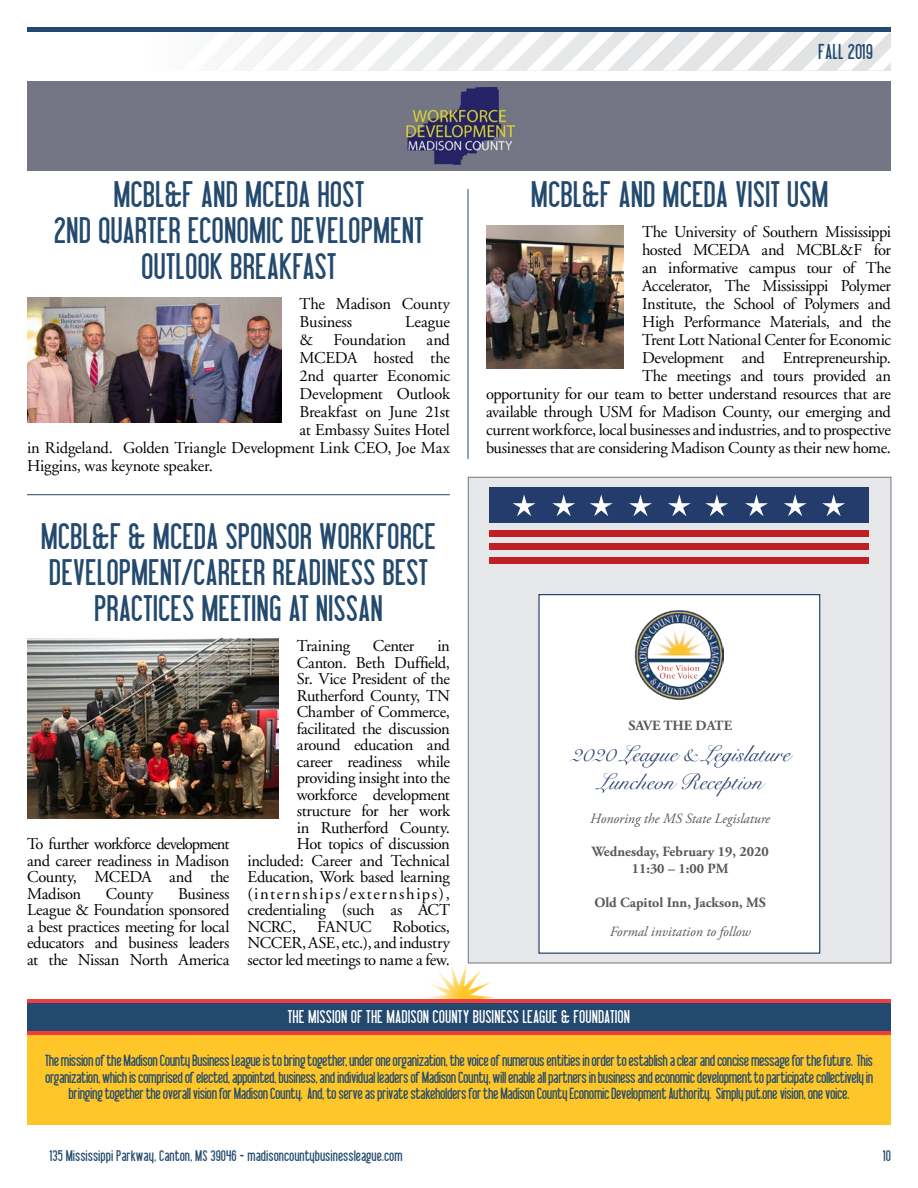
<style>
.page{position:relative;width:918px;height:1188px;background:#fff}
.page>*{position:absolute;margin:0;border:0;box-sizing:border-box;transform-origin:0 0}
.t1{font:36px/36px "Libel Suit";letter-spacing:-.005em;color:#234a6e;text-align:center}
.t2{font:22.35px/28.2px "Snell Roundhand";color:#243c6b;text-align:center}
.t3{font:21px "Libel Suit";color:#234a6e}
.t4{font:18px "Libel Suit";color:#fff}
.t5{font:16.5px/18px "Adobe Garamond";letter-spacing:-.02em;color:#000;text-align:justify}
.t6{font:16.5px "Adobe Garamond";letter-spacing:.1em;color:#000}
.t7{font:15.75px/16.5px "Libel Suit";letter-spacing:-.025em;color:#234a6e;text-align:center}
.t8{font:15px "Libel Suit";color:#234a6e}
.t9{font:700 14.1px/17px "Adobe Garamond Pro";color:#58595b;text-align:center}
.t10{font:italic 14.1px "Adobe Garamond Pro";color:#58595b}
.s1{font-weight:400;font-style:italic}
</style>
<div class="page">
<svg style="left:252px;top:32px;width:639px;height:39px"></svg>
<div style="left:27px;top:27px;width:864px;height:5px;background:#234a6e"></div>
<div style="left:27px;top:1035px;width:864px;height:90px;background:#ffc629"></div>
<div style="left:27px;top:999px;width:864px;height:36px;background:#234a6e"></div>
<hr style="left:27px;top:999px;width:864px;height:3px;background:#ef3e42">
<hr style="left:27px;top:1032px;width:864px;height:3px;background:#ef3e42">
<svg style="left:425px;top:963px;width:69px;height:36px"></svg>
<img style="left:27px;top:297px;width:255px;height:126px">
<img style="left:28px;top:639px;width:251px;height:180px">
<div style="left:27px;top:81px;width:864px;height:90px;background:#747685"></div>
<img style="left:401px;top:87px;width:116px;height:78px">
<img style="left:486px;top:225px;width:138px;height:144px">
<div style="left:468px;top:477px;width:423px;height:486px;background:#e6e7e8"></div>
<div style="left:489px;top:530px;width:380px;height:7px;background:#bd2025"></div>
<div style="left:489px;top:543px;width:380px;height:7px;background:#bd2025"></div>
<div style="left:489px;top:557px;width:380px;height:6px;background:#bd2025"></div>
<div style="left:489px;top:487px;width:380px;height:36px;background:#243c6b"></div>
<svg style="left:668px;top:494px;width:23px;height:22px"></svg>
<svg style="left:705px;top:494px;width:23px;height:22px"></svg>
<svg style="left:513px;top:494px;width:23px;height:22px"></svg>
<svg style="left:590px;top:494px;width:23px;height:22px"></svg>
<svg style="left:629px;top:494px;width:23px;height:22px"></svg>
<svg style="left:552px;top:494px;width:23px;height:22px"></svg>
<svg style="left:745px;top:494px;width:23px;height:22px"></svg>
<svg style="left:784px;top:494px;width:23px;height:22px"></svg>
<svg style="left:822px;top:494px;width:23px;height:22px"></svg>
<div style="left:539px;top:595px;width:281px;height:358px;background:#fff"></div>
<div style="left:538px;top:594px;width:282px;height:360px;border:1px solid #243c6b"></div>
<img style="left:635px;top:610px;width:89px;height:89px">
<hr style="left:27px;top:494px;width:423px;height:1px;background:#234a6e">
<hr style="left:468px;top:189px;width:1px;height:270px;background:#234a6e">
<p class="t3" style="left:818px;top:41px;width:56px">FALL 2019</p>
<p class="t1" style="left:113px;top:180px;width:252px">MCBL&amp;F AND MCEDA HOST</p>
<p class="t1" style="left:54px;top:216px;width:371px">2ND QUARTER ECONOMIC DEVELOPMENT<br>OUTLOOK BREAKFAST</p>
<p class="t5" style="left:300px;top:295px;width:152px">The Madison County<br>Business</p>
<p class="t5" style="left:405px;top:313px;width:46px">League</p>
<p class="t5" style="left:300px;top:331px;width:152px">&amp; Foundation and</p>
<p class="t5" style="left:300px;top:349px;width:152px">MCEDA hosted the</p>
<p class="t5" style="left:300px;top:367px;width:152px">2nd quarter Economic</p>
<p class="t5" style="left:300px;top:385px;width:152px">Development Outlook</p>
<p class="t5" style="left:300px;top:403px;width:152px">Breakfast on June 21st</p>
<p class="t5" style="left:300px;top:421px;width:152px">at Embassy Suites Hotel</p>
<p class="t5" style="left:27px;top:439px;width:424px">in Ridgeland. Golden Triangle Development Link CEO, Joe Max</p>
<p class="t5" style="left:27px;top:457px;width:187px">Higgins, was keynote speaker.</p>
<p class="t1" style="left:41px;top:522px;width:397px">MCBL&amp;F &amp; MCEDA SPONSOR WORKFORCE<br>DEVELOPMENT/CAREER READINESS BEST<br>PRACTICES MEETING AT NISSAN</p>
<p class="t5" style="left:27px;top:836px;width:204px;line-height:16.5px">To further workforce development and career readiness in Madison County, MCEDA and the Madison</p>
<p class="t5" style="left:106px;top:885px;width:49px">County</p>
<p class="t5" style="left:27px;top:886px;width:204px;line-height:16.5px;text-indent:151px">Business League &amp; Foundation sponsored a best practices meeting for local educators and business leaders at the Nissan North America</p>
<p class="t5" style="left:297px;top:637px;width:55px">Training</p>
<p class="t5" style="left:373px;top:637px;width:43px">Center</p>
<p class="t5" style="left:437px;top:637px;width:14px">in</p>
<p class="t5" style="left:297px;top:654px;width:155px">Canton. Beth Duffield,</p>
<p class="t5" style="left:297px;top:670px;width:155px">Sr. Vice President of the</p>
<p class="t5" style="left:297px;top:687px;width:155px">Rutherford County, TN</p>
<p class="t5" style="left:297px;top:703px;width:155px">Chamber of Commerce,</p>
<p class="t5" style="left:297px;top:720px;width:155px">facilitated the discussion</p>
<p class="t5" style="left:297px;top:736px;width:155px">around education and</p>
<p class="t5" style="left:297px;top:753px;width:155px">career readiness while</p>
<p class="t5" style="left:297px;top:769px;width:155px">providing insight into the</p>
<p class="t5" style="left:297px;top:786px;width:155px">workforce development</p>
<p class="t5" style="left:297px;top:802px;width:155px">structure for her work</p>
<p class="t5" style="left:297px;top:819px;width:155px">in Rutherford County.</p>
<p class="t5" style="left:297px;top:835px;width:155px">Hot topics of discussion</p>
<p class="t5" style="left:248px;top:852px;width:204px">included: Career and Technical</p>
<p class="t5" style="left:248px;top:868px;width:204px">Education, Work based learning</p>
<p class="t6" style="left:248px;top:885px;width:204px">(internships/externships),</p>
<p class="t5" style="left:248px;top:901px;width:204px">credentialing (such as ACT</p>
<p class="t5" style="left:248px;top:918px;width:50px">NCRC,</p>
<p class="t5" style="left:317px;top:918px;width:56px">FANUC</p>
<p class="t5" style="left:248px;top:919px;width:204px;line-height:16.5px;text-indent:145px">Robotics, NCCER, ASE, etc.), and industry sector led meetings to name a few.</p>
<p class="t1" style="left:531px;top:180px;width:299px">MCBL&amp;F AND MCEDA VISIT USM</p>
<p class="t5" style="left:486px;top:223px;width:407px;text-align:right">The University of Southern Mississippi<br>hosted MCEDA and MCBL&amp;F for<br>an informative campus tour of The<br>Accelerator, The Mississippi Polymer<br>Institute, the School of Polymers and<br>High Performance Materials, and the<br>Trent Lott National Center for Economic<br>Development and Entrepreneurship.<br>The meetings and tours provided an<br>opportunity for our team to better understand resources that are available through USM for Madison County, our emerging and current workforce, local businesses and industries, and to prospective businesses that are considering Madison County as their new home.</p>
<p class="t9" style="left:628px;top:717px;width:105px">SAVE THE DATE</p>
<p class="t2" style="left:570px;top:739px;width:221px">2020 League &amp; Legislature<br>Luncheon Reception</p>
<p class="t10" style="left:590px;top:810px;width:181px">Honoring the MS State Legislature</p>
<p class="t9" style="left:592px;top:844px;width:179px">Wednesday, February 19, 2020<br>11:30 – 1:00 PM</p>
<p class="t9" style="left:594px;top:889px;width:173px;line-height:28.7px">Old Capitol Inn, Jackson, MS<br><span class="s1">Formal invitation to follow</span></p>
<p class="t4" style="left:288px;top:1008px;width:344px">THE MISSION OF THE MADISON COUNTY BUSINESS LEAGUE &amp; FOUNDATION</p>
<p class="t7" style="left:45px;top:1054px;width:830px">The mission of the Madison County Business League is to bring together, under one organization, the voice of numerous entities in order to establish a clear and concise message for the future. This organization, which is comprised of elected, appointed, business, and individual leaders of Madison County, will enable all partners in business and economic development to participate collectively in bringing together the overall vision for Madison County. And, to serve as private stakeholders for the Madison County Economic Development Authority. Simply put.one vision, one voice.</p>
<p class="t8" style="left:50px;top:1148px;width:354px">135 Mississippi Parkway, Canton, MS 39046 - madisoncountybusinessleague.com</p>
<p class="t8" style="left:883px;top:1148px;width:9px">10</p>
</div>
